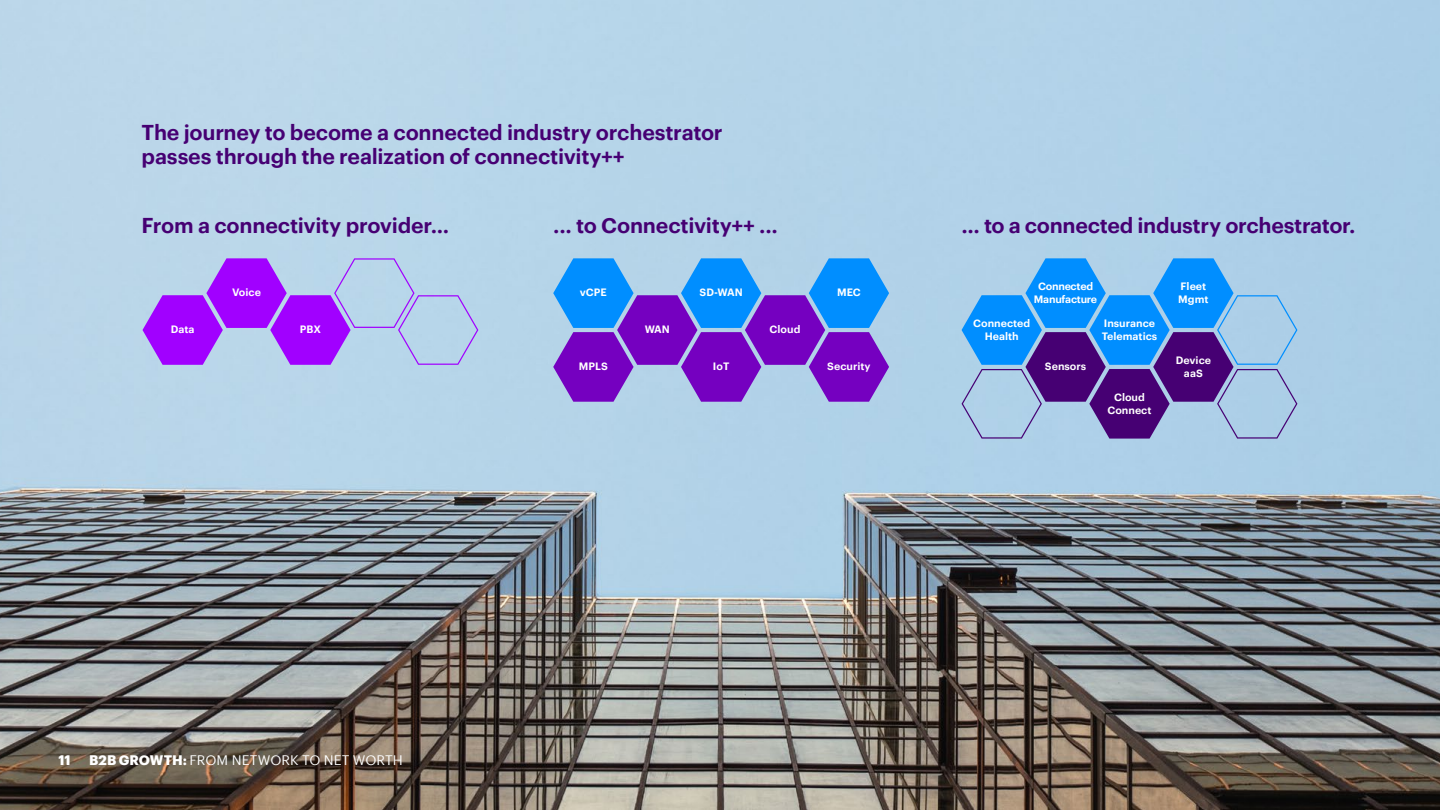
<style>
.page{position:relative;width:1440px;height:810px;background:#fff}
.page>*{position:absolute;margin:0;border:0;box-sizing:border-box;transform-origin:0 0}
.t1{font:600 21px/24px "Graphik";letter-spacing:-.01em;color:#460073}
.t2{font:13.5px "Graphik";letter-spacing:.005em;color:#fff}
.t3{font:700 13.5px "Graphik";color:#fff}
.t4{font:600 10.5px/12.9px "Graphik";color:#fff;text-align:center}
.t5{font:600 10.5px/12.9px "Graphik";letter-spacing:-.025em;color:#fff;text-align:center}
.s1{font-weight:700}
</style>
<div class="page">
<img style="left:0;top:0;width:1440px;height:810px">
<svg style="left:143px;top:258px;width:335px;height:107px;background:#af87f1"></svg>
<svg style="left:553px;top:258px;width:336px;height:144px;background:#6965dc"></svg>
<svg style="left:962px;top:258px;width:335px;height:181px;background:#6690d5"></svg>
<p class="t1" style="left:142px;top:119px;width:583px">The journey to become a connected industry orchestrator passes through the realization of connectivity++</p>
<p class="t1" style="left:142px;top:211px;width:309px">From a connectivity provider...</p>
<p class="t1" style="left:553px;top:211px;width:226px">... to Connectivity++ ...</p>
<p class="t1" style="left:961px;top:211px;width:396px">... to a connected industry orchestrator.</p>
<p class="t4" style="left:171px;top:322px;width:25px">Data</p>
<p class="t4" style="left:232px;top:285px;width:30px">Voice</p>
<p class="t4" style="left:300px;top:322px;width:23px">PBX</p>
<p class="t3" style="left:58px;top:750px;width:14px">11</p>
<p class="t2" style="left:89px;top:750px;width:315px"><span class="s1">B2B GROWTH:</span> FROM NETWORK TO NET WORTH</p>
<p class="t4" style="left:580px;top:285px;width:29px">vCPE</p>
<p class="t4" style="left:700px;top:285px;width:45px">SD-WAN</p>
<p class="t4" style="left:837px;top:285px;width:25px">MEC</p>
<p class="t5" style="left:1034px;top:279px;width:65px">Connected<br>Manufacture</p>
<p class="t4" style="left:645px;top:322px;width:27px">WAN</p>
<p class="t4" style="left:770px;top:322px;width:32px">Cloud</p>
<p class="t4" style="left:973px;top:316px;width:59px">Connected<br>Health</p>
<p class="t4" style="left:1102px;top:316px;width:57px;text-align:left">Insurance<br>Telematics</p>
<p class="t4" style="left:579px;top:359px;width:30px">MPLS</p>
<p class="t4" style="left:713px;top:359px;width:18px">IoT</p>
<p class="t4" style="left:827px;top:359px;width:45px">Security</p>
<p class="t4" style="left:1045px;top:359px;width:43px">Sensors</p>
<p class="t4" style="left:1107px;top:389px;width:46px">Cloud<br>Connect</p>
<p class="t4" style="left:1178px;top:279px;width:32px;text-align:left">Fleet<br>Mgmt</p>
<p class="t4" style="left:1176px;top:353px;width:37px">Device aaS</p>
</div>
